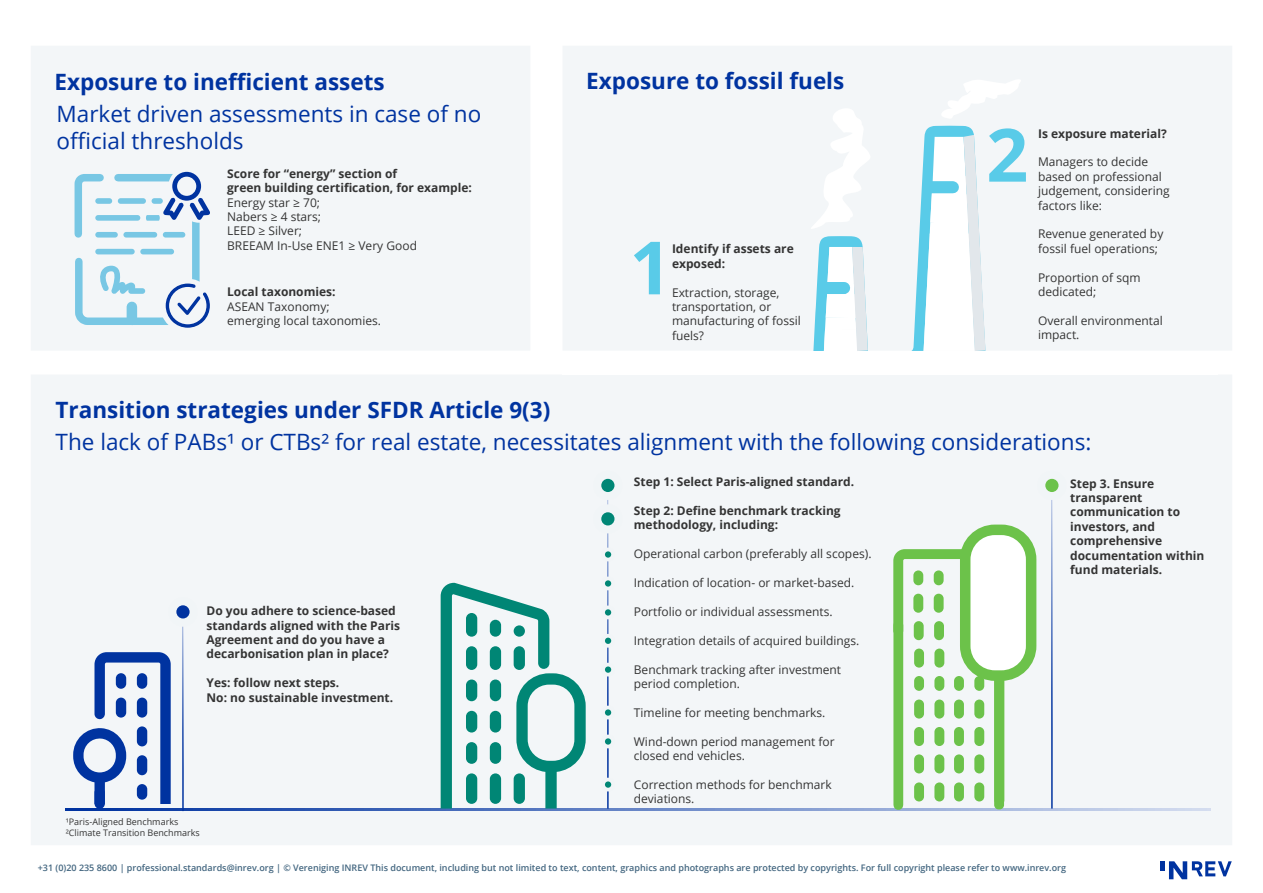
<style>
.page{position:relative;width:1263px;height:893px;background:#fff}
.page>*{position:absolute;margin:0;border:0;box-sizing:border-box;transform-origin:0 0}
.t1{font:700 73.5px "Open Sans";color:#59cbe8}
.t2{font:22.5px/27px "Open Sans";color:#0033a0}
.t3{font:700 22.5px "Open Sans";color:#0033a0}
.t4{font:12px/14.4px "Open Sans";color:#343434}
.t5{font:700 12px/14.4px "Open Sans";color:#343434}
.t6{font:600 9px "Open Sans";color:#436680}
.t7{font:9px/10.8px "Open Sans";color:#343434}
</style>
<div class="page">
<svg style="left:1160px;top:861px;width:72px;height:18px"></svg>
<div style="left:563px;top:46px;width:669px;height:304px;background:#f3f6f8"></div>
<div style="left:31px;top:46px;width:499px;height:304px;background:#f3f6f8"></div>
<div style="left:31px;top:375px;width:1201px;height:470px;background:#f3f6f8"></div>
<svg style="left:802px;top:108px;width:72px;height:243px"></svg>
<svg style="left:911px;top:77px;width:111px;height:274px"></svg>
<svg style="left:66px;top:809px;width:1144px;height:1px"></svg>
<hr style="left:182px;top:626px;width:2px;height:185px;background:#fff">
<div style="left:168px;top:597px;width:29px;height:29px;background:#f1f5f7;border-radius:50%"></div>
<div style="left:176px;top:605px;width:14px;height:13px;background:#0033a0;border-radius:50%"></div>
<hr style="left:607px;top:487px;width:2px;height:322px;background:#fff">
<div style="left:593px;top:471px;width:29px;height:29px;background:#f1f5f7;border-radius:50%"></div>
<div style="left:601px;top:479px;width:13px;height:13px;background:#008675;border-radius:50%"></div>
<hr style="left:1051px;top:487px;width:2px;height:321px;background:#fff">
<div style="left:1037px;top:471px;width:29px;height:29px;background:#f1f5f7;border-radius:50%"></div>
<div style="left:1045px;top:479px;width:13px;height:13px;background:#6cc24a;border-radius:50%"></div>
<div style="left:593px;top:504px;width:29px;height:29px;background:#f1f5f7;border-radius:50%"></div>
<div style="left:601px;top:512px;width:13px;height:13px;background:#008675;border-radius:50%"></div>
<div style="left:601px;top:548px;width:14px;height:13px;background:#f1f5f7;border-radius:50%"></div>
<div style="left:605px;top:551px;width:6px;height:7px;background:#008675;border-radius:50%"></div>
<div style="left:601px;top:577px;width:14px;height:13px;background:#f1f5f7;border-radius:50%"></div>
<div style="left:605px;top:580px;width:6px;height:7px;background:#008675;border-radius:50%"></div>
<div style="left:601px;top:605px;width:14px;height:14px;background:#f1f5f7;border-radius:50%"></div>
<div style="left:605px;top:609px;width:6px;height:7px;background:#008675;border-radius:50%"></div>
<div style="left:601px;top:634px;width:14px;height:14px;background:#f1f5f7;border-radius:50%"></div>
<svg style="left:605px;top:638px;width:6px;height:6px"></svg>
<div style="left:601px;top:663px;width:14px;height:13px;background:#f1f5f7;border-radius:50%"></div>
<div style="left:605px;top:666px;width:6px;height:7px;background:#008675;border-radius:50%"></div>
<div style="left:601px;top:706px;width:14px;height:13px;background:#f1f5f7;border-radius:50%"></div>
<div style="left:605px;top:709px;width:6px;height:7px;background:#008675;border-radius:50%"></div>
<div style="left:601px;top:735px;width:14px;height:13px;background:#f1f5f7;border-radius:50%"></div>
<div style="left:605px;top:738px;width:6px;height:7px;background:#008675;border-radius:50%"></div>
<div style="left:601px;top:778px;width:14px;height:13px;background:#f1f5f7;border-radius:50%"></div>
<div style="left:605px;top:781px;width:6px;height:7px;background:#008675;border-radius:50%"></div>
<div style="left:797px;top:375px;width:136px;height:57px;background:#f3f6f8"></div>
<div style="left:823px;top:282px;width:21px;height:12px;background:#59cbe8"></div>
<div style="left:930px;top:181px;width:23px;height:12px;background:#59cbe8"></div>
<svg style="left:441px;top:583px;width:145px;height:225px"></svg>
<svg style="left:73px;top:652px;width:98px;height:152px"></svg>
<div style="left:94px;top:787px;width:11px;height:22px;background:#0033a0;border-radius:5px"></div>
<div style="left:914px;top:621px;width:10px;height:19px;background:#6cc24a;border-radius:5px"></div>
<div style="left:934px;top:621px;width:10px;height:19px;background:#6cc24a;border-radius:5px"></div>
<div style="left:954px;top:676px;width:10px;height:15px;background:#6cc24a;border-radius:5px"></div>
<div style="left:974px;top:676px;width:10px;height:15px;background:#6cc24a;border-radius:5px"></div>
<div style="left:974px;top:727px;width:10px;height:19px;background:#6cc24a;border-radius:5px"></div>
<div style="left:974px;top:754px;width:10px;height:19px;background:#6cc24a;border-radius:5px"></div>
<div style="left:974px;top:699px;width:10px;height:20px;background:#6cc24a;border-radius:5px"></div>
<div style="left:954px;top:699px;width:10px;height:20px;background:#6cc24a;border-radius:5px"></div>
<div style="left:954px;top:754px;width:10px;height:19px;background:#6cc24a;border-radius:5px"></div>
<div style="left:954px;top:727px;width:10px;height:19px;background:#6cc24a;border-radius:5px"></div>
<div style="left:914px;top:649px;width:10px;height:19px;background:#6cc24a;border-radius:5px"></div>
<div style="left:914px;top:676px;width:10px;height:15px;background:#6cc24a;border-radius:5px"></div>
<div style="left:934px;top:649px;width:10px;height:19px;background:#6cc24a;border-radius:5px"></div>
<div style="left:934px;top:676px;width:10px;height:15px;background:#6cc24a;border-radius:5px"></div>
<div style="left:934px;top:727px;width:10px;height:19px;background:#6cc24a;border-radius:5px"></div>
<div style="left:934px;top:754px;width:10px;height:19px;background:#6cc24a;border-radius:5px"></div>
<div style="left:934px;top:699px;width:10px;height:20px;background:#6cc24a;border-radius:5px"></div>
<div style="left:914px;top:699px;width:10px;height:20px;background:#6cc24a;border-radius:5px"></div>
<div style="left:914px;top:754px;width:10px;height:19px;background:#6cc24a;border-radius:5px"></div>
<div style="left:974px;top:782px;width:10px;height:19px;background:#6cc24a;border-radius:5px"></div>
<div style="left:954px;top:782px;width:10px;height:19px;background:#6cc24a;border-radius:5px"></div>
<div style="left:934px;top:782px;width:10px;height:19px;background:#6cc24a;border-radius:5px"></div>
<div style="left:914px;top:782px;width:10px;height:19px;background:#6cc24a;border-radius:5px"></div>
<div style="left:914px;top:727px;width:10px;height:19px;background:#6cc24a;border-radius:5px"></div>
<svg style="left:893px;top:549px;width:67px;height:87px"></svg>
<div style="left:994px;top:671px;width:10px;height:138px;background:#6cc24a;border-radius:4px"></div>
<div style="left:965px;top:530px;width:66px;height:146px;background:#fff;border-radius:30px"></div>
<div style="left:960px;top:525px;width:76px;height:156px;border:10px solid #6cc24a;border-radius:30px"></div>
<div style="left:893px;top:625px;width:10px;height:180px;background:#6cc24a"></div>
<div style="left:180px;top:185px;width:38px;height:38px;background:#f3f6f8;border-radius:50%"></div>
<div style="left:176px;top:298px;width:37px;height:37px;background:#f3f6f8;border-radius:50%"></div>
<div style="left:160px;top:279px;width:54px;height:54px;background:#f3f6f8;border-radius:50%"></div>
<svg style="left:71px;top:167px;width:139px;height:162px"></svg>
<h2 class="t3" style="left:54px;top:66px;width:332px">Exposure to inefficient assets</h2>
<h2 class="t3" style="left:586px;top:65px;width:260px">Exposure to fossil fuels</h2>
<h2 class="t2" style="left:57px;top:100px;width:426px">Market driven assessments in case of no official thresholds</h2>
<p class="t5" style="left:227px;top:166px;width:246px">Score for “energy” section of<br>green building certification, for example:</p>
<p class="t4" style="left:227px;top:195px;width:191px">Energy star ≥ 70;<br>Nabers ≥ 4 stars;<br>LEED ≥ Silver;<br>BREEAM In-Use ENE1 ≥ Very Good</p>
<p class="t5" style="left:227px;top:285px;width:110px">Local taxonomies:</p>
<p class="t4" style="left:227px;top:299px;width:155px">ASEAN Taxonomy; emerging local taxonomies.</p>
<h1 class="t1" style="left:629px;top:216px;width:43px">1</h1>
<p class="t5" style="left:672px;top:241px;width:123px">Identify if assets are exposed:</p>
<p class="t4" style="left:672px;top:285px;width:130px">Extraction, storage, transportation, or manufacturing of fossil fuels?</p>
<h1 class="t1" style="left:986px;top:103px;width:43px">2</h1>
<p class="t5" style="left:1038px;top:126px;width:130px">Is exposure material?</p>
<p class="t4" style="left:1038px;top:154px;width:133px">Managers to decide based on professional judgement, considering factors like:</p>
<p class="t4" style="left:1038px;top:226px;width:127px">Revenue generated by fossil fuel operations;</p>
<p class="t4" style="left:1038px;top:270px;width:104px">Proportion of sqm dedicated;</p>
<p class="t4" style="left:1038px;top:313px;width:126px">Overall environmental impact.</p>
<h2 class="t3" style="left:56px;top:393px;width:496px">Transition strategies under SFDR Article 9(3)</h2>
<h2 class="t2" style="left:56px;top:427px;width:1037px">The lack of PABs¹ or CTBs² for real estate, necessitates alignment with the following considerations:</h2>
<p class="t5" style="left:207px;top:603px;width:195px">Do you adhere to science-based standards aligned with the Paris<br>Agreement and do you have a decarbonisation plan in place?</p>
<p class="t5" style="left:207px;top:675px;width:188px">Yes: follow next steps.<br>No: no sustainable investment.</p>
<p class="t7" style="left:66px;top:816px;width:136px">¹Paris-Aligned Benchmarks<br>²Climate Transition Benchmarks</p>
<p class="t5" style="left:634px;top:474px;width:222px">Step 1: Select Paris-aligned standard.</p>
<p class="t5" style="left:634px;top:503px;width:208px">Step 2: Define benchmark tracking methodology, including:</p>
<p class="t4" style="left:634px;top:546px;width:239px">Operational carbon (preferably all scopes).</p>
<p class="t4" style="left:634px;top:575px;width:222px">Indication of location- or market-based.</p>
<p class="t4" style="left:634px;top:604px;width:200px">Portfolio or individual assessments.</p>
<p class="t4" style="left:634px;top:633px;width:227px">Integration details of acquired buildings.</p>
<p class="t4" style="left:634px;top:662px;width:209px">Benchmark tracking after investment period completion.</p>
<p class="t4" style="left:634px;top:705px;width:193px">Timeline for meeting benchmarks.</p>
<p class="t4" style="left:634px;top:734px;width:202px">Wind-down period management for closed end vehicles.</p>
<p class="t4" style="left:634px;top:777px;width:199px">Correction methods for benchmark deviations.</p>
<p class="t5" style="left:1070px;top:476px;width:136px">Step 3. Ensure transparent communication to investors, and comprehensive documentation within fund materials.</p>
<p class="t6" style="left:38px;top:862px;width:1030px">+31 (0)20 235 8600 | professional.standards@inrev.org | © Vereniging INREV This document, including but not limited to text, content, graphics and photographs are protected by copyrights. For full copyright please refer to www.inrev.org</p>
</div>
